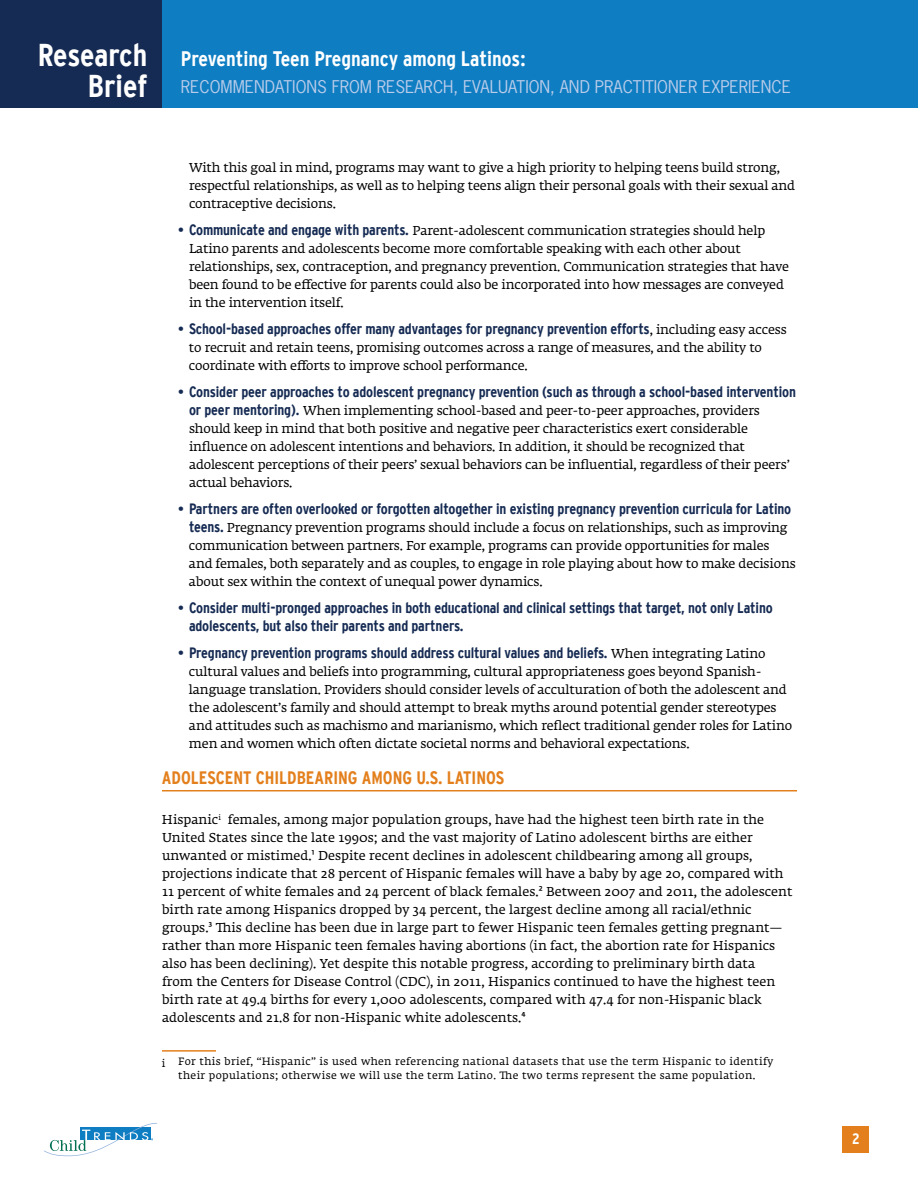
<style>
.page{position:relative;width:918px;height:1188px;background:#fff}
.page>*{position:absolute;margin:0;border:0;box-sizing:border-box;transform-origin:0 0}
.t1{font:700 condensed 31.5px/31.5px "Interstate";letter-spacing:-.005em;color:#fff;text-align:right}
.t2{font:700 condensed 21px "Interstate";color:#fff}
.t3{font:700 condensed 18px "Interstate";color:#e37f1c}
.t4{font:16.5px "News Gothic Std";color:#baccea}
.t5{font:700 condensed 15px/18px "Interstate";letter-spacing:-.01em;color:#162b53}
.t6{font:700 condensed 15px "Interstate";color:#fff}
.t7{font:12.75px/18px "Fedra Serif A Std";letter-spacing:-.01em;color:#000}
.t8{font:10.5px/13.5px "Fedra Serif A Std";letter-spacing:.04em;color:#000;text-align:center}
.s1{font-size:15px;color:#162b53}
.s2{font-family:"Interstate";font-weight:700;font-stretch:condensed;font-size:15px;color:#162b53}
.s3{font-family:"Fedra Serif A Std";font-weight:400;font-stretch:normal}
.s4{font-family:"Fedra Serif A Std";font-weight:400;font-stretch:normal;font-size:12.75px;color:#000}
</style>
<div class="page">
<div style="left:0;top:0;width:918px;height:108px;background:#0e7dc2"></div>
<svg style="left:44px;top:1123px;width:113px;height:33px"></svg>
<div style="left:842px;top:1126px;width:27px;height:27px;background:#e37f1c"></div>
<div style="left:0;top:0;width:162px;height:108px;background:#162b53"></div>
<hr style="left:162px;top:790px;width:635px;height:1px;background:#e37f1c">
<hr style="left:162px;top:1050px;width:54px;height:2px;background:#e37f1c">
<h1 class="t1" style="left:38px;top:39px;width:111px">Research<br>Brief</h1>
<h2 class="t2" style="left:181px;top:47px;width:346px">Preventing Teen Pregnancy among Latinos:</h2>
<p class="t4" style="left:181px;top:76px;width:612px">RECOMMENDATIONS FROM RESEARCH, EVALUATION, AND PRACTITIONER EXPERIENCE</p>
<p class="t7" style="left:189px;top:159px;width:608px">With this goal in mind, programs may want to give a high priority to helping teens build strong, respectful relationships, as well as to helping teens align their personal goals with their sexual and contraceptive decisions.</p>
<p class="t7" style="left:189px;top:222px;width:601px;text-indent:-11px"><span class="s1">•</span> <span class="s2">Communicate and engage with parents.</span> Parent-adolescent communication strategies should help Latino parents and adolescents become more comfortable speaking with each other about relationships, sex, contraception, and pregnancy prevention. Communication strategies that have been found to be effective for parents could also be incorporated into how messages are conveyed in the intervention itself.</p>
<p class="t5" style="left:178px;top:319px;width:610px"><span class="s3">•</span> School-based approaches offer many advantages for pregnancy prevention efforts<span class="s4">, including easy access</span></p>
<p class="t7" style="left:189px;top:339px;width:575px">to recruit and retain teens, promising outcomes across a range of measures, and the ability to coordinate with efforts to improve school performance.</p>
<p class="t5" style="left:178px;top:382px;width:619px"><span class="s3">•</span> Consider peer approaches to adolescent pregnancy prevention (such as through a school-based intervention</p>
<p class="t7" style="left:189px;top:402px;width:602px"><span class="s2">or peer mentoring).</span> When implementing school-based and peer-to-peer approaches, providers should keep in mind that both positive and negative peer characteristics exert considerable influence on adolescent intentions and behaviors. In addition, it should be recognized that adolescent perceptions of their peers’ sexual behaviors can be influential, regardless of their peers’ actual behaviors.</p>
<p class="t5" style="left:178px;top:499px;width:615px"><span class="s3">•</span> Partners are often overlooked or forgotten altogether in existing pregnancy prevention curricula for Latino</p>
<p class="t7" style="left:189px;top:519px;width:608px"><span class="s2">teens.</span> Pregnancy prevention programs should include a focus on relationships, such as improving communication between partners. For example, programs can provide opportunities for males and females, both separately and as couples, to engage in role playing about how to make decisions about sex within the context of unequal power dynamics.</p>
<p class="t5" style="left:189px;top:598px;width:585px;text-indent:-11px"><span class="s3">•</span> Consider multi-pronged approaches in both educational and clinical settings that target, not only Latino adolescents, but also their parents and partners.</p>
<p class="t5" style="left:178px;top:643px;width:589px"><span class="s3">•</span> Pregnancy prevention programs should address cultural values and beliefs. <span class="s4">When integrating Latino</span></p>
<p class="t7" style="left:189px;top:663px;width:605px">cultural values and beliefs into programming, cultural appropriateness goes beyond Spanish&shy;language translation. Providers should consider levels of acculturation of both the adolescent and the adolescent’s family and should attempt to break myths around potential gender stereotypes and attitudes such as machismo and marianismo, which reflect traditional gender roles for Latino men and women which often dictate societal norms and behavioral expectations.</p>
<h3 class="t3" style="left:162px;top:767px;width:344px">ADOLESCENT CHILDBEARING AMONG U.S. LATINOS</h3>
<p class="t7" style="left:162px;top:812px;width:632px">Hispanic<sup>i</sup> females, among major population groups, have had the highest teen birth rate in the United States since the late 1990s; and the vast majority of Latino adolescent births are either unwanted or mistimed.¹ Despite recent declines in adolescent childbearing among all groups, projections indicate that 28 percent of Hispanic females will have a baby by age 20, compared with 11 percent of white females and 24 percent of black females.² Between 2007 and 2011, the adolescent birth rate among Hispanics dropped by 34 percent, the largest decline among all racial/ethnic groups.³ This decline has been due in large part to fewer Hispanic teen females getting pregnant— rather than more Hispanic teen females having abortions (in fact, the abortion rate for Hispanics also has been declining). Yet despite this notable progress, according to preliminary birth data<br>from the Centers for Disease Control (CDC), in 2011, Hispanics continued to have the highest teen birth rate at 49.4 births for every 1,000 adolescents, compared with 47.4 for non-Hispanic black adolescents and 21.8 for non-Hispanic white adolescents.⁴</p>
<p class="t8" style="left:162px;top:1056px;width:613px">i For this brief, “Hispanic” is used when referencing national datasets that use the term Hispanic to identify their populations; otherwise we will use the term Latino. The two terms represent the same population.</p>
<p class="t6" style="left:852px;top:1131px;width:9px">2</p>
</div>
